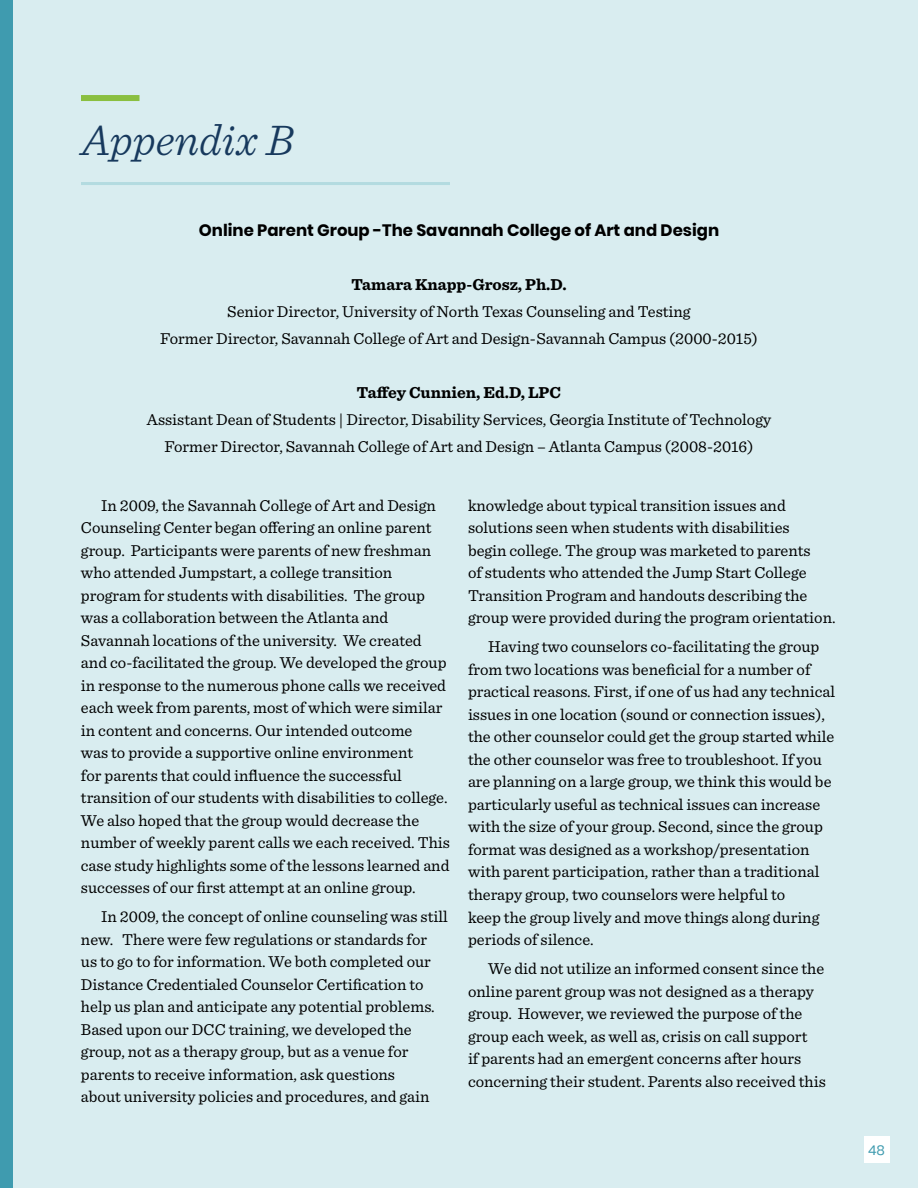
<style>
.page{position:relative;width:918px;height:1188px;background:#d9edf0}
.page>*{position:absolute;margin:0;border:0;box-sizing:border-box;transform-origin:0 0}
.t1{font:italic 300 45px "Sentinel";color:#17395d}
.t2{font:16.5px/22.5px "Sentinel";color:#000}
.t3{font:700 16.5px "Poppins";color:#000}
.t4{font:700 16.5px "Sentinel";color:#000}
.t5{font:13.5px "Poppins";color:#3f9baf}
</style>
<div class="page">
<div style="left:0;top:0;width:13px;height:1188px;background:#3f9baf"></div>
<div style="left:81px;top:95px;width:59px;height:6px;background:#8abf40"></div>
<hr style="left:81px;top:182px;width:369px;height:3px;background:#b3dbe0">
<div style="left:864px;top:1136px;width:26px;height:27px;background:#fff"></div>
<h1 class="t1" style="left:81px;top:106px;width:214px">Appendix B</h1>
<p class="t3" style="left:199px;top:221px;width:522px">Online Parent Group -The Savannah College of Art and Design</p>
<p class="t4" style="left:351px;top:272px;width:217px">Tamara Knapp-Grosz, Ph.D.</p>
<p class="t2" style="left:160px;top:297px;width:599px;line-height:27px;text-align:center">Senior Director, University of North Texas Counseling and Testing<br>Former Director, Savannah College of Art and Design-Savannah Campus (2000-2015)</p>
<p class="t4" style="left:357px;top:380px;width:206px">Taffey Cunnien, Ed.D, LPC</p>
<p class="t2" style="left:147px;top:405px;width:626px;line-height:27px;text-align:center">Assistant Dean of Students | Director, Disability Services, Georgia Institute of Technology<br>Former Director, Savannah College of Art and Design – Atlanta Campus (2008-2016)</p>
<p class="t2" style="left:81px;top:493px;width:371px;text-indent:20px">In 2009, the Savannah College of Art and Design Counseling Center began offering an online parent group. Participants were parents of new freshman who attended Jumpstart, a college transition program for students with disabilities. The group was a collaboration between the Atlanta and Savannah locations of the university. We created and co-facilitated the group. We developed the group in response to the numerous phone calls we received each week from parents, most of which were similar in content and concerns. Our intended outcome<br>was to provide a supportive online environment<br>for parents that could influence the successful transition of our students with disabilities to college.<br>We also hoped that the group would decrease the number of weekly parent calls we each received. This case study highlights some of the lessons learned and successes of our first attempt at an online group.</p>
<p class="t2" style="left:81px;top:905px;width:368px;text-indent:20px">In 2009, the concept of online counseling was still new. There were few regulations or standards for<br>us to go to for information. We both completed our Distance Credentialed Counselor Certification to help us plan and anticipate any potential problems.<br>Based upon our DCC training, we developed the group, not as a therapy group, but as a venue for parents to receive information, ask questions<br>about university policies and procedures, and gain</p>
<p class="t2" style="left:468px;top:493px;width:369px">knowledge about typical transition issues and solutions seen when students with disabilities<br>begin college. The group was marketed to parents<br>of students who attended the Jump Start College Transition Program and handouts describing the group were provided during the program orientation.</p>
<p class="t2" style="left:468px;top:635px;width:369px;text-indent:20px">Having two counselors co-facilitating the group from two locations was beneficial for a number of practical reasons. First, if one of us had any technical issues in one location (sound or connection issues), the other counselor could get the group started while the other counselor was free to troubleshoot. If you are planning on a large group, we think this would be particularly useful as technical issues can increase with the size of your group. Second, since the group format was designed as a workshop/presentation with parent participation, rather than a traditional therapy group, two counselors were helpful to<br>keep the group lively and move things along during periods of silence.</p>
<p class="t2" style="left:468px;top:956px;width:359px;text-indent:20px">We did not utilize an informed consent since the online parent group was not designed as a therapy group. However, we reviewed the purpose of the group each week, as well as, crisis on call support<br>if parents had an emergent concerns after hours concerning their student. Parents also received this</p>
<p class="t5" style="left:868px;top:1143px;width:18px">48</p>
</div>
